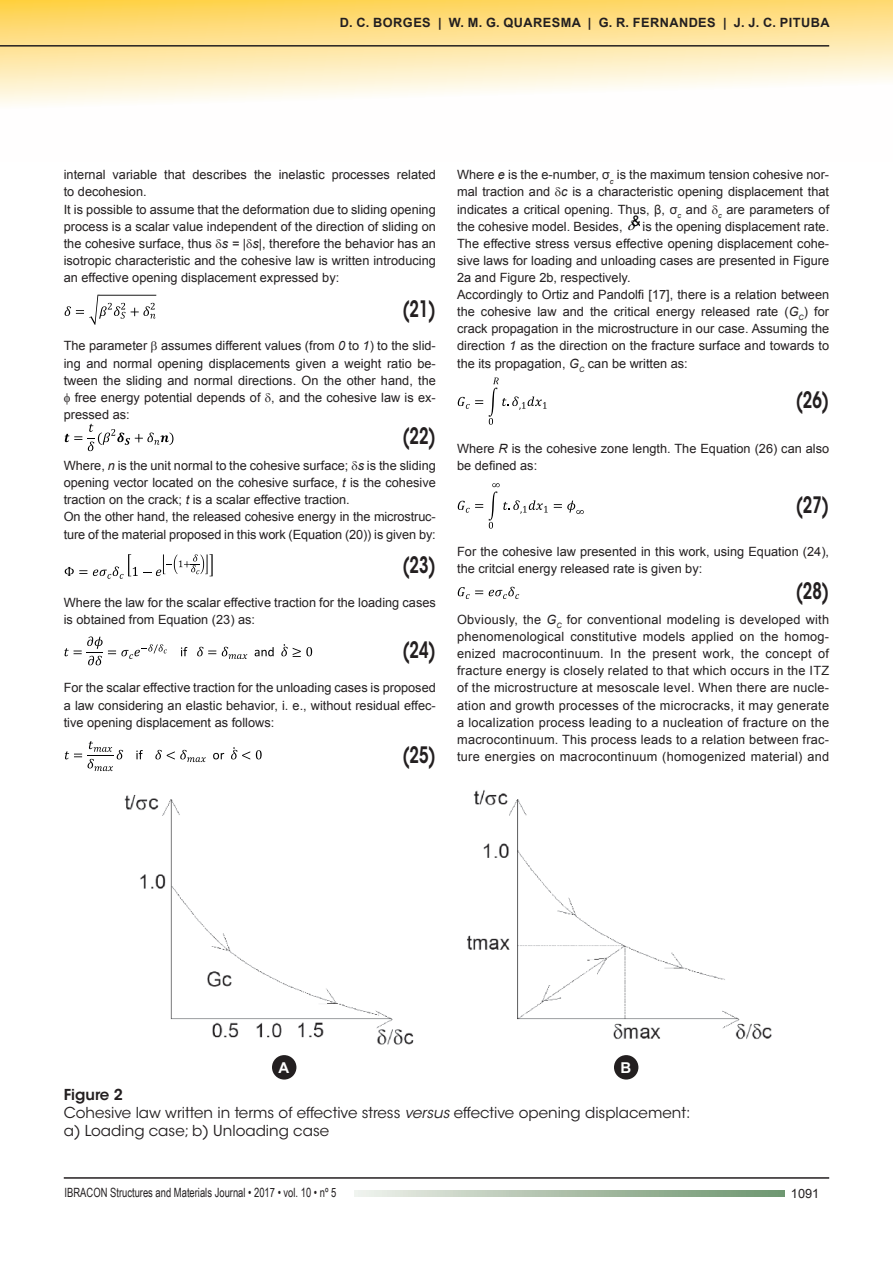
<style>
.page{position:relative;width:893px;height:1263px;background:#fff}
.page>*{position:absolute;margin:0;border:0;box-sizing:border-box;transform-origin:0 0}
.t1{font:600 22.5px "ITC Avant Garde Std";color:#231f20;scale:.7 1}
.t2{font:15px/18px "ITC Avant Garde Std";color:#231f20}
.t3{font:600 15px "Avant Garde ITC";color:#fff}
.t4{font:12.75px/17.1px "Arial";color:#231f20}
.t5{font:12.75px "Arial Narrow";color:#231f20;scale:.9 1}
.t6{font:700 12.75px "Arial";letter-spacing:.035em;color:#231f20}
.s1{font-style:italic}
.s2{font-family:"Avant Garde"}
.s3{font-weight:600}
</style>
<div class="page">
<svg style="left:0;top:0;width:893px;height:105px"></svg>
<hr style="left:64px;top:1177px;width:765px;height:2px;background:#231f20">
<hr style="left:0;top:45px;width:829px;height:2px;background:#231f20">
<svg style="left:354px;top:1190px;width:431px;height:6px;background:#acc0aa"></svg>
<svg style="left:65px;top:295px;width:91px;height:30px"></svg>
<svg style="left:65px;top:424px;width:108px;height:27px"></svg>
<svg style="left:65px;top:567px;width:22px;height:9px"></svg>
<svg style="left:93px;top:554px;width:120px;height:25px"></svg>
<svg style="left:64px;top:636px;width:103px;height:29px"></svg>
<svg style="left:181px;top:647px;width:6px;height:9px"></svg>
<svg style="left:197px;top:647px;width:19px;height:9px"></svg>
<svg style="left:222px;top:647px;width:25px;height:12px"></svg>
<svg style="left:255px;top:647px;width:19px;height:9px"></svg>
<svg style="left:281px;top:644px;width:31px;height:13px"></svg>
<svg style="left:65px;top:741px;width:58px;height:30px"></svg>
<svg style="left:136px;top:750px;width:7px;height:9px"></svg>
<svg style="left:155px;top:750px;width:51px;height:12px"></svg>
<svg style="left:213px;top:753px;width:11px;height:6px"></svg>
<svg style="left:231px;top:747px;width:19px;height:12px"></svg>
<svg style="left:256px;top:750px;width:6px;height:9px"></svg>
<svg style="left:458px;top:397px;width:25px;height:12px"></svg>
<svg style="left:489px;top:378px;width:58px;height:47px"></svg>
<svg style="left:458px;top:501px;width:25px;height:12px"></svg>
<svg style="left:554px;top:501px;width:30px;height:13px"></svg>
<svg style="left:489px;top:483px;width:59px;height:46px"></svg>
<svg style="left:458px;top:587px;width:25px;height:12px"></svg>
<svg style="left:489px;top:587px;width:30px;height:12px"></svg>
<img style="left:467px;top:790px;width:304px;height:250px">
<img style="left:124px;top:795px;width:290px;height:250px">
<div style="left:271px;top:1054px;width:27px;height:27px;border:3px solid #fff;border-radius:50%"></div>
<div style="left:272px;top:1055px;width:24px;height:24px;background:#231f20;border-radius:50%"></div>
<div style="left:612px;top:1054px;width:28px;height:27px;border:3px solid #fff;border-radius:50%"></div>
<div style="left:614px;top:1055px;width:24px;height:24px;background:#231f20;border-radius:50%"></div>
<p class="t6" style="left:340px;top:14px;width:491px">D. C. BORGES | W. M. G. QUARESMA | G. R. FERNANDES | J. J. C. PITUBA</p>
<p class="t4" style="left:64px;top:166px;width:374px">internal variable that describes the inelastic processes related to decohesion.<br>It is possible to assume that the deformation due to sliding opening process is a scalar value independent of the direction of sliding on the cohesive surface, thus <span class="s1">s = | s|</span>, therefore the behavior has an isotropic characteristic and the cohesive law is written introducing an effective opening displacement expressed by:</p>
<h1 class="t1" style="left:402px;top:294px;width:49px">(21)</h1>
<p class="t4" style="left:64px;top:337px;width:374px">The parameter assumes different values (from <span class="s1">0</span> to <span class="s1">1</span>) to the slid-</p>
<p class="t4" style="left:64px;top:355px;width:374px">ing and normal opening displacements given a weight ratio be-</p>
<p class="t4" style="left:64px;top:372px;width:374px">tween the sliding and normal directions. On the other hand, the</p>
<p class="t4" style="left:75px;top:389px;width:363px">free energy potential depends of , and the cohesive law is ex-</p>
<p class="t4" style="left:64px;top:406px;width:67px">pressed as:</p>
<h1 class="t1" style="left:402px;top:422px;width:49px">(22)</h1>
<p class="t4" style="left:64px;top:457px;width:374px">Where, <span class="s1">n</span> is the unit normal to the cohesive surface; <span class="s1">s</span> is the sliding opening vector located on the cohesive surface, <span class="s1">t</span> is the cohesive traction on the crack; <span class="s1">t</span> is a scalar effective traction.<br>On the other hand, the released cohesive energy in the microstruc&shy;ture of the material proposed in this work (Equation (20)) is given by:</p>
<h1 class="t1" style="left:402px;top:551px;width:49px">(23)</h1>
<p class="t4" style="left:64px;top:594px;width:374px">Where the law for the scalar effective traction for the loading cases is obtained from Equation (23) as:</p>
<h1 class="t1" style="left:402px;top:635px;width:49px">(24)</h1>
<p class="t4" style="left:64px;top:679px;width:374px;text-align:justify">For the scalar effective traction for the unloading cases is proposed a law considering an elastic behavior, i. e., without residual effec&shy;tive opening displacement as follows:</p>
<h1 class="t1" style="left:402px;top:740px;width:49px">(25)</h1>
<p class="t4" style="left:457px;top:166px;width:374px">Where <span class="s1">e</span> is the e-number, σ<sub>c</sub> is the maximum tension cohesive nor&shy;mal traction and <span class="s1">c</span> is a characteristic opening displacement that indicates a critical opening. Thus, β, σ<sub>c</sub> and <sub>c</sub> are parameters of the cohesive model. Besides, <sup>&amp;</sup> is the opening displacement rate.<br>The effective stress versus effective opening displacement cohe&shy;sive laws for loading and unloading cases are presented in Figure 2a and Figure 2b, respectively.<br>Accordingly to Ortiz and Pandolfi [17], there is a relation between the cohesive law and the critical energy released rate (<span class="s1">G</span><sub>C</sub>) for crack propagation in the microstructure in our case. Assuming the direction <span class="s1">1</span> as the direction on the fracture surface and towards to the its propagation, <span class="s1">G</span><sub>C</sub> can be written as:</p>
<h1 class="t1" style="left:796px;top:385px;width:49px">(26)</h1>
<p class="t4" style="left:457px;top:440px;width:374px">Where <span class="s1">R</span> is the cohesive zone length. The Equation (26) can also be defined as:</p>
<h1 class="t1" style="left:796px;top:490px;width:49px">(27)</h1>
<p class="t4" style="left:457px;top:543px;width:374px">For the cohesive law presented in this work, using Equation (24), the critcial energy released rate is given by:</p>
<h1 class="t1" style="left:796px;top:576px;width:49px">(28)</h1>
<p class="t4" style="left:457px;top:611px;width:374px;text-align:justify">Obviously, the <span class="s1">G</span><sub>C</sub> for conventional modeling is developed with phenomenological constitutive models applied on the homog&shy;enized macrocontinuum. In the present work, the concept of fracture energy is closely related to that which occurs in the ITZ of the microstructure at mesoscale level. When there are nucle&shy;ation and growth processes of the microcracks, it may generate a localization process leading to a nucleation of fracture on the macrocontinuum. This process leads to a relation between frac&shy;ture energies on macrocontinuum (homogenized material) and</p>
<p class="t3" style="left:279px;top:1057px;width:12px">B<span class="s2">A</span></p>
<p class="t3" style="left:621px;top:1057px;width:12px">B</p>
<p class="t2" style="left:64px;top:1085px;width:628px"><span class="s3">Figure 2<br></span>Cohesive law written in terms of effective stress <span class="s1">versus</span> effective opening displacement: a) Loading case; b) Unloading case</p>
<p class="t5" style="left:65px;top:1183px;width:303px">IBRACON Structures and Materials Journal • 2017 • vol. 10 • nº 5</p>
<p class="t4" style="left:791px;top:1185px;width:30px">1091</p>
</div>
